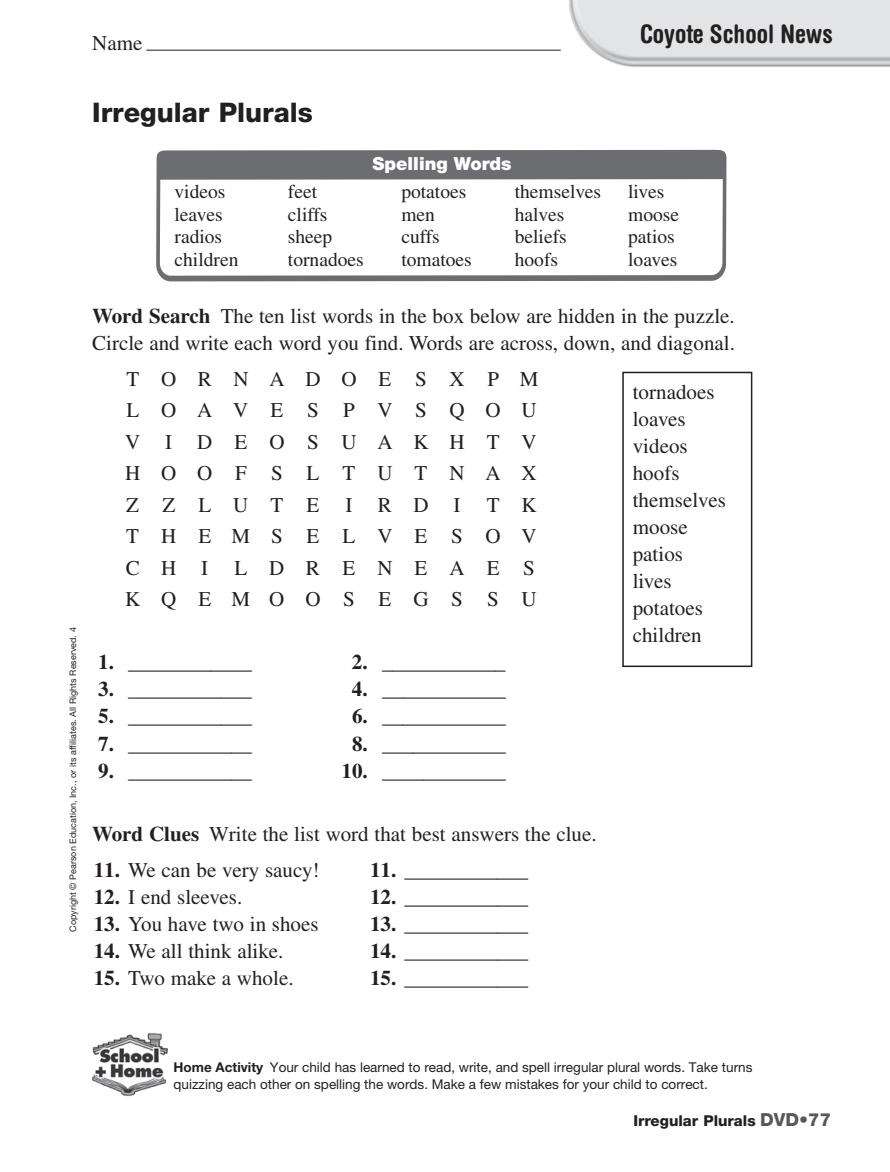
<style>
.page{position:relative;width:890px;height:1172px;background:#fff}
.page>*{position:absolute;margin:0;border:0;box-sizing:border-box;transform-origin:0 0}
.t1{font:800 27px "SF Helv Neue";color:#231f20}
.t2{font:700 condensed 25.5px "Helvetica Rounded LT Std";color:#231f20}
.t3{font:21px/27px "Times";color:#231f20}
.t4{font:21px/31.5px "Times";letter-spacing:1.05em;color:#231f20}
.t5{font:21px "Times LT Std";color:#231f20}
.t6{font:19.5px/22.5px "Times";color:#231f20}
.t7{font:900 18px "Helvetica Neue";color:#fff}
.t8{font:800 15px "Helvetica Neue LT Std";color:#231f20}
.t9{font:13.5px/16.5px "SF Helv Neue";color:#231f20}
.t10{font:9px "Helvetica Neue LT Std";color:#231f20}
.s1{font-weight:700}
.s2{font-size:18px;color:#57585a}
</style>
<div class="page">
<img style="left:92px;top:1033px;width:75px;height:64px">
<hr style="left:146px;top:50px;width:414px;height:1px;background:#231f20">
<img style="left:557px;top:0;width:332px;height:67px">
<svg style="left:156px;top:149px;width:570px;height:132px"></svg>
<div style="left:622px;top:372px;width:130px;height:295px;border:2px solid #231f20"></div>
<p class="t5" style="left:92px;top:31px;width:52px">Name</p>
<p class="t2" style="left:639px;top:19px;width:194px">Coyote School News</p>
<p class="t1" style="left:92px;top:94px;width:222px">Irregular Plurals</p>
<p class="t7" style="left:372px;top:152px;width:140px">Spelling Words</p>
<p class="t6" style="left:174px;top:180px;width:65px">videos leaves radios children</p>
<p class="t6" style="left:288px;top:180px;width:77px">feet<br>cliffs sheep tornadoes</p>
<p class="t6" style="left:401px;top:180px;width:72px">potatoes men cuffs tomatoes</p>
<p class="t6" style="left:514px;top:180px;width:88px">themselves halves beliefs hoofs</p>
<p class="t6" style="left:628px;top:180px;width:52px">lives moose patios loaves</p>
<p class="t10" style="left:68px;top:931px;width:306px;rotate:-90deg">Copyright © Pearson Education, Inc., or its affiliates. All Rights Reserved. 4</p>
<p class="t3" style="left:92px;top:302px;width:644px"><span class="s1">Word Search</span> The ten list words in the box below are hidden in the puzzle.<br>Circle and write each word you find. Words are across, down, and diagonal.</p>
<p class="t4" style="left:125px;top:363px;width:414px">TORNADOE SXPM<br>LOAVES PVSQOU<br>V I DEOSUAKHTV<br>HOOFSLTUTNAX<br>ZZLUTE I RDI TK<br>THEMSELVESOV<br>CH I LDRENEAES<br>KQEMOOSEGS SU</p>
<p class="t3" style="left:632px;top:378px;width:95px">tornadoes loaves videos hoofs themselves moose patios lives potatoes children</p>
<p class="t3" style="left:98px;top:648px;width:155px"><span class="s1">1.</span> ____________</p>
<p class="t3" style="left:352px;top:648px;width:155px"><span class="s1">2.</span> ____________</p>
<p class="t3" style="left:98px;top:675px;width:155px"><span class="s1">3.</span> ____________</p>
<p class="t3" style="left:352px;top:675px;width:155px"><span class="s1">4.</span> ____________</p>
<p class="t3" style="left:98px;top:702px;width:155px"><span class="s1">5.</span> ____________</p>
<p class="t3" style="left:352px;top:702px;width:155px"><span class="s1">6.</span> ____________</p>
<p class="t3" style="left:98px;top:729px;width:155px"><span class="s1">7.</span> ____________</p>
<p class="t3" style="left:352px;top:729px;width:155px"><span class="s1">8.</span> ____________</p>
<p class="t3" style="left:98px;top:756px;width:155px"><span class="s1">9.</span> ____________</p>
<p class="t3" style="left:341px;top:756px;width:166px"><span class="s1">10.</span> ____________</p>
<p class="t3" style="left:92px;top:819px;width:505px"><span class="s1">Word Clues</span> Write the list word that best answers the clue.</p>
<p class="t3" style="left:94px;top:855px;width:227px"><span class="s1">11.</span> We can be very saucy!</p>
<p class="t3" style="left:370px;top:855px;width:160px"><span class="s1">11.</span> ____________</p>
<p class="t3" style="left:94px;top:882px;width:150px"><span class="s1">12.</span> I end sleeves.</p>
<p class="t3" style="left:370px;top:882px;width:160px"><span class="s1">12.</span> ____________</p>
<p class="t3" style="left:94px;top:909px;width:226px"><span class="s1">13.</span> You have two in shoes</p>
<p class="t3" style="left:370px;top:909px;width:160px"><span class="s1">13.</span> ____________</p>
<p class="t3" style="left:94px;top:936px;width:191px"><span class="s1">14.</span> We all think alike.</p>
<p class="t3" style="left:370px;top:936px;width:160px"><span class="s1">14.</span> ____________</p>
<p class="t3" style="left:94px;top:963px;width:201px"><span class="s1">15.</span> Two make a whole.</p>
<p class="t3" style="left:370px;top:963px;width:160px"><span class="s1">15.</span> ____________</p>
<p class="t9" style="left:173px;top:1058px;width:580px"><span class="s1">Home Activity</span> Your child has learned to read, write, and spell irregular plural words. Take turns quizzing each other on spelling the words. Make a few mistakes for your child to correct.</p>
<p class="t8" style="left:633px;top:1111px;width:199px">Irregular Plurals <span class="s2">DVD•77</span></p>
</div>
